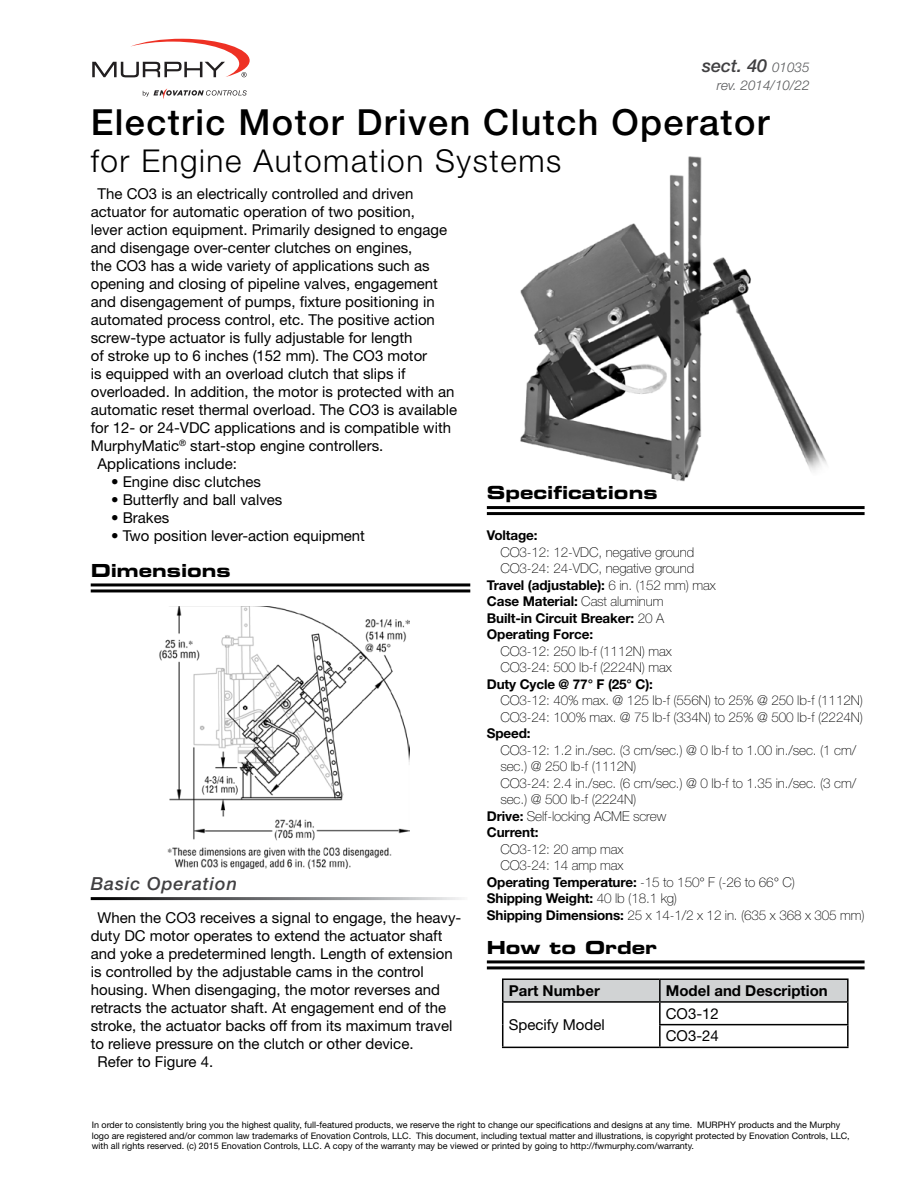
<style>
.page{position:relative;width:918px;height:1188px;background:#fff}
.page>*{position:absolute;margin:0;border:0;box-sizing:border-box;transform-origin:0 0}
.t1{font:500 36px "Helvetica Neue LT Std";letter-spacing:.04em;color:#000}
.t2{font:300 31.5px "Helvetica Neue LT Std";letter-spacing:.05em;color:#000}
.t3{font:18px "Eurostile LT Std Bold Ex 2";color:#000}
.t4{font:italic 500 18px "Helvetica Neue LT Std";letter-spacing:.05em;color:#414042}
.t5{font:15px/22.6px "Helvetica Neue LT Std";color:#000}
.t6{font:700 15px "Helvetica Neue LT Std";color:#000}
.t7{font:100 13.5px/16.5px "Helvetica Neue LT Std";letter-spacing:-.01em;color:#000}
.t8{font:700 13.5px "Helvetica Neue LT Std";letter-spacing:-.01em;color:#000}
.t9{font:italic 300 13.5px "Helvetica Neue LT Std";color:#58595b}
.t10{font:9px/10.5px "Helvetica Neue LT Std";color:#000}
.s1{font-weight:300;font-size:13.5px;color:#58595b}
.s2{font-weight:100}
.s3{font-weight:700}
</style>
<div class="page">
<svg style="left:92px;top:39px;width:158px;height:38px"></svg>
<svg style="left:143px;top:88px;width:104px;height:11px"></svg>
<img style="left:520px;top:157px;width:307px;height:324px">
<img style="left:159px;top:606px;width:250px;height:263px">
<hr style="left:91px;top:583px;width:379px;height:3px;background:#000">
<hr style="left:91px;top:589px;width:379px;height:3px;background:#000">
<hr style="left:487px;top:506px;width:378px;height:3px;background:#000">
<hr style="left:487px;top:512px;width:378px;height:3px;background:#000">
<hr style="left:487px;top:960px;width:378px;height:3px;background:#000">
<hr style="left:487px;top:966px;width:378px;height:3px;background:#000">
<hr style="left:502px;top:978px;width:158px;height:2px;background:#000">
<hr style="left:660px;top:978px;width:189px;height:2px;background:#000">
<hr style="left:847px;top:980px;width:2px;height:21px;background:#000">
<hr style="left:660px;top:1001px;width:189px;height:2px;background:#000">
<hr style="left:847px;top:1003px;width:2px;height:21px;background:#000">
<svg style="left:502px;top:979px;width:346px;height:68px"></svg>
<hr style="left:659px;top:1024px;width:190px;height:1px;background:#000">
<hr style="left:659px;top:1025px;width:2px;height:22px;background:#000">
<hr style="left:847px;top:1025px;width:2px;height:22px;background:#000">
<hr style="left:502px;top:1047px;width:158px;height:1px;background:#000">
<hr style="left:660px;top:1047px;width:189px;height:1px;background:#000">
<p class="t4" style="left:702px;top:55px;width:109px">sect. 40 <span class="s1">01035</span></p>
<p class="t9" style="left:717px;top:77px;width:94px">rev. 2014/10/22</p>
<h1 class="t1" style="left:91px;top:101px;width:680px">Electric Motor Driven Clutch Operator</h1>
<h2 class="t2" style="left:91px;top:142px;width:472px">for Engine Automation Systems</h2>
<p class="t5" style="left:98px;top:182px;width:317px">The CO3 is an electrically controlled and driven</p>
<p class="t5" style="left:91px;top:200px;width:326px">actuator for automatic operation of two position,</p>
<p class="t5" style="left:91px;top:218px;width:358px">lever action equipment. Primarily designed to engage</p>
<p class="t5" style="left:91px;top:236px;width:323px">and disengage over-center clutches on engines,</p>
<p class="t5" style="left:91px;top:254px;width:340px">the CO3 has a wide variety of applications such as</p>
<p class="t5" style="left:91px;top:272px;width:349px">opening and closing of pipeline valves, engagement</p>
<p class="t5" style="left:91px;top:290px;width:345px">and disengagement of pumps, fixture positioning in</p>
<p class="t5" style="left:91px;top:308px;width:346px">automated process control, etc. The positive action</p>
<p class="t5" style="left:91px;top:326px;width:323px">screw-type actuator is fully adjustable for length</p>
<p class="t5" style="left:91px;top:344px;width:338px">of stroke up to 6 inches (152 mm). The CO3 motor</p>
<p class="t5" style="left:91px;top:362px;width:316px">is equipped with an overload clutch that slips if</p>
<p class="t5" style="left:91px;top:380px;width:365px">overloaded. In addition, the motor is protected with an</p>
<p class="t5" style="left:91px;top:398px;width:368px">automatic reset thermal overload. The CO3 is available</p>
<p class="t5" style="left:91px;top:416px;width:362px">for 12- or 24-VDC applications and is compatible with</p>
<p class="t5" style="left:91px;top:434px;width:294px">MurphyMatic<sup>®</sup> start-stop engine controllers.</p>
<p class="t5" style="left:98px;top:452px;width:141px">Applications include:</p>
<p class="t5" style="left:111px;top:470px;width:152px">• Engine disc clutches</p>
<p class="t5" style="left:111px;top:488px;width:173px">• Butterfly and ball valves</p>
<p class="t5" style="left:111px;top:506px;width:60px">• Brakes</p>
<p class="t5" style="left:111px;top:524px;width:255px">• Two position lever-action equipment</p>
<p class="t3" style="left:91px;top:558px;width:142px">Dimensions</p>
<p class="t4" style="left:91px;top:873px;width:148px">Basic Operation</p>
<p class="t5" style="left:97px;top:906px;width:365px">When the CO3 receives a signal to engage, the heavy-</p>
<p class="t5" style="left:91px;top:924px;width:353px">duty DC motor operates to extend the actuator shaft</p>
<p class="t5" style="left:91px;top:942px;width:364px">and yoke a predetermined length. Length of extension</p>
<p class="t5" style="left:91px;top:960px;width:335px">is controlled by the adjustable cams in the control</p>
<p class="t5" style="left:91px;top:978px;width:351px">housing. When disengaging, the motor reverses and</p>
<p class="t5" style="left:91px;top:996px;width:357px">retracts the actuator shaft. At engagement end of the</p>
<p class="t5" style="left:91px;top:1014px;width:363px">stroke, the actuator backs off from its maximum travel</p>
<p class="t5" style="left:91px;top:1032px;width:324px">to relieve pressure on the clutch or other device.</p>
<p class="t5" style="left:97px;top:1050px;width:117px">Refer to Figure 4.</p>
<p class="t3" style="left:487px;top:480px;width:172px">Specifications</p>
<p class="t8" style="left:487px;top:527px;width:52px">Voltage:</p>
<p class="t7" style="left:500px;top:544px;width:195px">CO3-12: 12-VDC, negative ground</p>
<p class="t7" style="left:500px;top:560px;width:195px">CO3-24: 24-VDC, negative ground</p>
<p class="t8" style="left:487px;top:577px;width:230px">Travel (adjustable): <span class="s2">6 in. (152 mm) max</span></p>
<p class="t8" style="left:487px;top:593px;width:178px">Case Material: <span class="s2">Cast aluminum</span></p>
<p class="t8" style="left:487px;top:610px;width:179px">Built-in Circuit Breaker: <span class="s2">20 A</span></p>
<p class="t8" style="left:487px;top:626px;width:108px">Operating Force:</p>
<p class="t7" style="left:500px;top:643px;width:173px">CO3-12: 250 lb-f (1112N) max<br>CO3-24: 500 lb-f (2224N) max</p>
<p class="t8" style="left:487px;top:676px;width:168px">Duty Cycle @ 77° F (25° C):</p>
<p class="t7" style="left:500px;top:692px;width:364px">CO3-12: 40% max. @ 125 lb-f (556N) to 25% @ 250 lb-f (1112N)<br>CO3-24: 100% max. @ 75 lb-f (334N) to 25% @ 500 lb-f (2224N)</p>
<p class="t8" style="left:487px;top:725px;width:45px">Speed:</p>
<p class="t7" style="left:500px;top:742px;width:357px">CO3-12: 1.2 in./sec. (3 cm/sec.) @ 0 lb-f to 1.00 in./sec. (1 cm/</p>
<p class="t7" style="left:500px;top:758px;width:138px">sec.) @ 250 lb-f (1112N)</p>
<p class="t7" style="left:500px;top:775px;width:357px">CO3-24: 2.4 in./sec. (6 cm/sec.) @ 0 lb-f to 1.35 in./sec. (3 cm/</p>
<p class="t7" style="left:500px;top:791px;width:138px">sec.) @ 500 lb-f (2224N)</p>
<p class="t7" style="left:487px;top:808px;width:181px"><span class="s3">Drive:</span> Self-locking ACME screw</p>
<p class="t8" style="left:487px;top:824px;width:53px">Current:</p>
<p class="t7" style="left:500px;top:841px;width:124px">CO3-12: 20 amp max</p>
<p class="t7" style="left:500px;top:857px;width:124px">CO3-24: 14 amp max</p>
<p class="t8" style="left:487px;top:874px;width:310px">Operating Temperature: <span class="s2">-15 to 150° F (-26 to 66° C)</span></p>
<p class="t8" style="left:487px;top:890px;width:192px">Shipping Weight: <span class="s2">40 lb (18.1 kg)</span></p>
<p class="t7" style="left:487px;top:907px;width:379px"><span class="s3">Shipping Dimensions:</span> 25 x 14-1/2 x 12 in. (635 x 368 x 305 mm)</p>
<p class="t3" style="left:487px;top:935px;width:172px">How to Order</p>
<p class="t6" style="left:509px;top:981px;width:93px">Part Number</p>
<p class="t6" style="left:666px;top:981px;width:163px">Model and Description</p>
<p class="t5" style="left:509px;top:1013px;width:98px">Specify Model</p>
<p class="t5" style="left:666px;top:1002px;width:55px">CO3-12<br>CO3-24</p>
<p class="t10" style="left:92px;top:1120px;width:759px">In order to consistently bring you the highest quality, full-featured products, we reserve the right to change our specifications and designs at any time. MURPHY products and the Murphy logo are registered and/or common law trademarks of Enovation Controls, LLC. This document, including textual matter and illustrations, is copyright protected by Enovation Controls, LLC, with all rights reserved. (c) 2015 Enovation Controls, LLC. A copy of the warranty may be viewed or printed by going to http://fwmurphy.com/warranty.</p>
</div>
